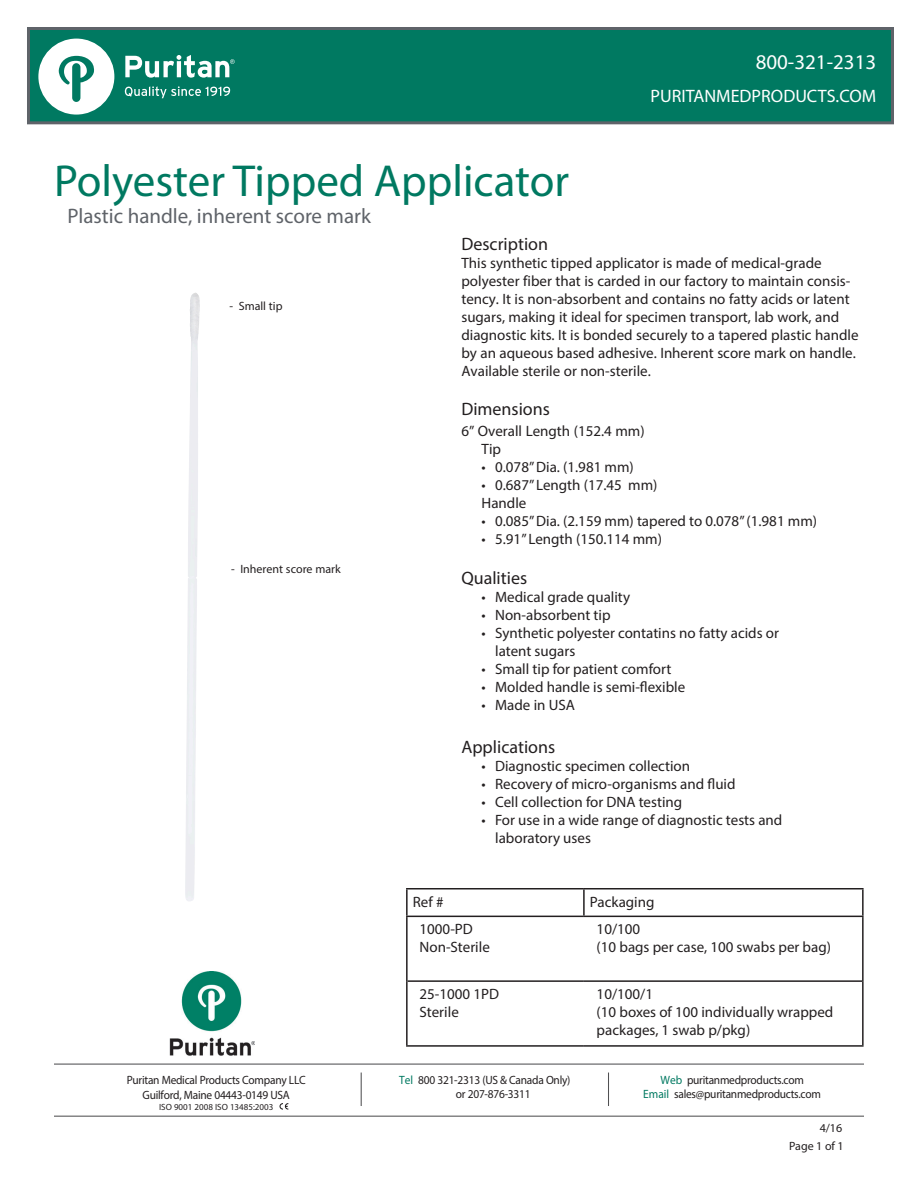
<style>
.page{position:relative;width:918px;height:1188px;background:#fff}
.page>*{position:absolute;margin:0;border:0;box-sizing:border-box;transform-origin:0 0}
.t1{font:45px "Myriad Pro";color:#007961}
.t2{font:21px "Myriad Pro";color:#5f6369}
.t3{font:21px "Myriad Pro";color:#fff}
.t4{font:18px "Myriad Pro";color:#231f20}
.t5{font:18px "Myriad Pro";color:#fff}
.t6{font:15px/18px "Myriad Pro";color:#231f20}
.t7{font:12px/14.4px "Myriad Pro";letter-spacing:-.02em;color:#231f20;text-align:center;scale:.95 1}
.t8{font:12px "Myriad Pro";color:#231f20}
.t9{font:12px "Myriad Pro";letter-spacing:-.02em;color:#231f20}
.t10{font:9px "Myriad Pro";color:#231f20}
.s1{color:#007961}
</style>
<div class="page">
<img style="left:169px;top:972px;width:86px;height:84px">
<hr style="left:54px;top:1064px;width:810px;height:1px;background:#505052">
<hr style="left:361px;top:1073px;width:1px;height:33px;background:#505052">
<hr style="left:608px;top:1073px;width:1px;height:33px;background:#505052">
<hr style="left:54px;top:1116px;width:810px;height:1px;background:#505052">
<div style="left:27px;top:27px;width:867px;height:97px;background:#007961;border:3px solid #5f6369"></div>
<svg style="left:38px;top:39px;width:76px;height:76px"></svg>
<svg style="left:125px;top:86px;width:105px;height:12px"></svg>
<svg style="left:125px;top:55px;width:110px;height:23px"></svg>
<svg style="left:280px;top:1103px;width:8px;height:7px"></svg>
<img style="left:185px;top:293px;width:15px;height:608px">
<hr style="left:406px;top:917px;width:2px;height:64px;background:#231f20">
<hr style="left:862px;top:917px;width:2px;height:64px;background:#231f20">
<hr style="left:406px;top:981px;width:2px;height:64px;background:#231f20">
<hr style="left:862px;top:981px;width:2px;height:64px;background:#231f20">
<hr style="left:408px;top:980px;width:176px;height:2px;background:#231f20">
<hr style="left:406px;top:1045px;width:178px;height:2px;background:#231f20">
<hr style="left:584px;top:980px;width:278px;height:2px;background:#231f20">
<hr style="left:584px;top:1045px;width:280px;height:2px;background:#231f20">
<hr style="left:406px;top:888px;width:178px;height:2px;background:#231f20">
<hr style="left:406px;top:889px;width:2px;height:27px;background:#231f20">
<hr style="left:584px;top:888px;width:280px;height:2px;background:#231f20">
<hr style="left:583px;top:889px;width:2px;height:27px;background:#231f20">
<hr style="left:862px;top:889px;width:2px;height:27px;background:#231f20">
<hr style="left:406px;top:916px;width:178px;height:1px;background:#231f20">
<hr style="left:584px;top:916px;width:280px;height:1px;background:#231f20">
<p class="t1" style="left:54px;top:153px;width:517px">Polyester Tipped Applicator</p>
<p class="t2" style="left:68px;top:203px;width:305px">Plastic handle, inherent score mark</p>
<p class="t3" style="left:756px;top:49px;width:122px">800-321-2313</p>
<p class="t5" style="left:651px;top:85px;width:227px">PURITANMEDPRODUCTS.COM</p>
<p class="t8" style="left:230px;top:299px;width:55px">- Small tip</p>
<p class="t8" style="left:231px;top:561px;width:111px">- Inherent score mark</p>
<p class="t7" style="left:127px;top:1073px;width:190px">Puritan Medical Products Company LLC</p>
<p class="t7" style="left:143px;top:1087px;width:157px">Guilford, Maine 04443-0149 USA</p>
<p class="t10" style="left:159px;top:1101px;width:116px">ISO 9001 2008 ISO 13485:2003</p>
<p class="t4" style="left:461px;top:232px;width:88px">Description</p>
<p class="t6" style="left:461px;top:253px;width:399px">This synthetic tipped applicator is made of medical-grade polyester fiber that is carded in our factory to maintain consis&shy;tency. It is non-absorbent and contains no fatty acids or latent sugars, making it ideal for specimen transport, lab work, and diagnostic kits. It is bonded securely to a tapered plastic handle by an aqueous based adhesive. Inherent score mark on handle.<br>Available sterile or non-sterile.</p>
<p class="t4" style="left:461px;top:398px;width:90px">Dimensions</p>
<p class="t6" style="left:461px;top:422px;width:185px">6” Overall Length (152.4 mm)</p>
<p class="t6" style="left:482px;top:440px;width:21px">Tip</p>
<p class="t6" style="left:482px;top:458px;width:154px">• 0.078” Dia. (1.981 mm)</p>
<p class="t6" style="left:482px;top:476px;width:177px">• 0.687” Length (17.45 mm)</p>
<p class="t6" style="left:482px;top:494px;width:46px">Handle</p>
<p class="t6" style="left:482px;top:512px;width:337px">• 0.085” Dia. (2.159 mm) tapered to 0.078” (1.981 mm)</p>
<p class="t6" style="left:482px;top:530px;width:182px">• 5.91” Length (150.114 mm)</p>
<p class="t4" style="left:461px;top:567px;width:67px">Qualities</p>
<p class="t6" style="left:482px;top:588px;width:150px">• Medical grade quality</p>
<p class="t6" style="left:482px;top:606px;width:130px">• Non-absorbent tip</p>
<p class="t6" style="left:495px;top:624px;width:285px;text-indent:-14px">• Synthetic polyester contatins no fatty acids or latent sugars</p>
<p class="t6" style="left:482px;top:660px;width:191px">• Small tip for patient comfort</p>
<p class="t6" style="left:482px;top:678px;width:205px">• Molded handle is semi-flexible</p>
<p class="t6" style="left:482px;top:696px;width:95px">• Made in USA</p>
<p class="t4" style="left:461px;top:736px;width:95px">Applications</p>
<p class="t6" style="left:482px;top:757px;width:210px">• Diagnostic specimen collection</p>
<p class="t6" style="left:482px;top:775px;width:255px">• Recovery of micro-organisms and fluid</p>
<p class="t6" style="left:482px;top:793px;width:202px">• Cell collection for DNA testing</p>
<p class="t6" style="left:495px;top:811px;width:289px;text-indent:-14px">• For use in a wide range of diagnostic tests and laboratory uses</p>
<p class="t6" style="left:413px;top:893px;width:32px">Ref #</p>
<p class="t6" style="left:590px;top:893px;width:66px">Packaging</p>
<p class="t6" style="left:420px;top:920px;width:72px">1000-PD<br>Non-Sterile</p>
<p class="t6" style="left:597px;top:920px;width:45px">10/100</p>
<p class="t6" style="left:597px;top:938px;width:236px">(10 bags per case, 100 swabs per bag)</p>
<p class="t6" style="left:420px;top:985px;width:81px">25-1000 1PD<br>Sterile</p>
<p class="t6" style="left:597px;top:985px;width:238px">10/100/1<br>(10 boxes of 100 individually wrapped packages, 1 swab p/pkg)</p>
<p class="t7" style="left:399px;top:1072px;width:182px"><span class="s1">Tel</span> 800 321-2313 (US &amp; Canada Only)</p>
<p class="t7" style="left:456px;top:1087px;width:80px">or 207-876-3311</p>
<p class="t7" style="left:643px;top:1072px;width:189px"><span class="s1">Web</span> puritanmedproducts.com<br><span class="s1">Email</span> sales@puritanmedproducts.com</p>
<p class="t9" style="left:820px;top:1121px;width:24px">4/16</p>
<p class="t9" style="left:789px;top:1139px;width:56px">Page 1 of 1</p>
</div>
